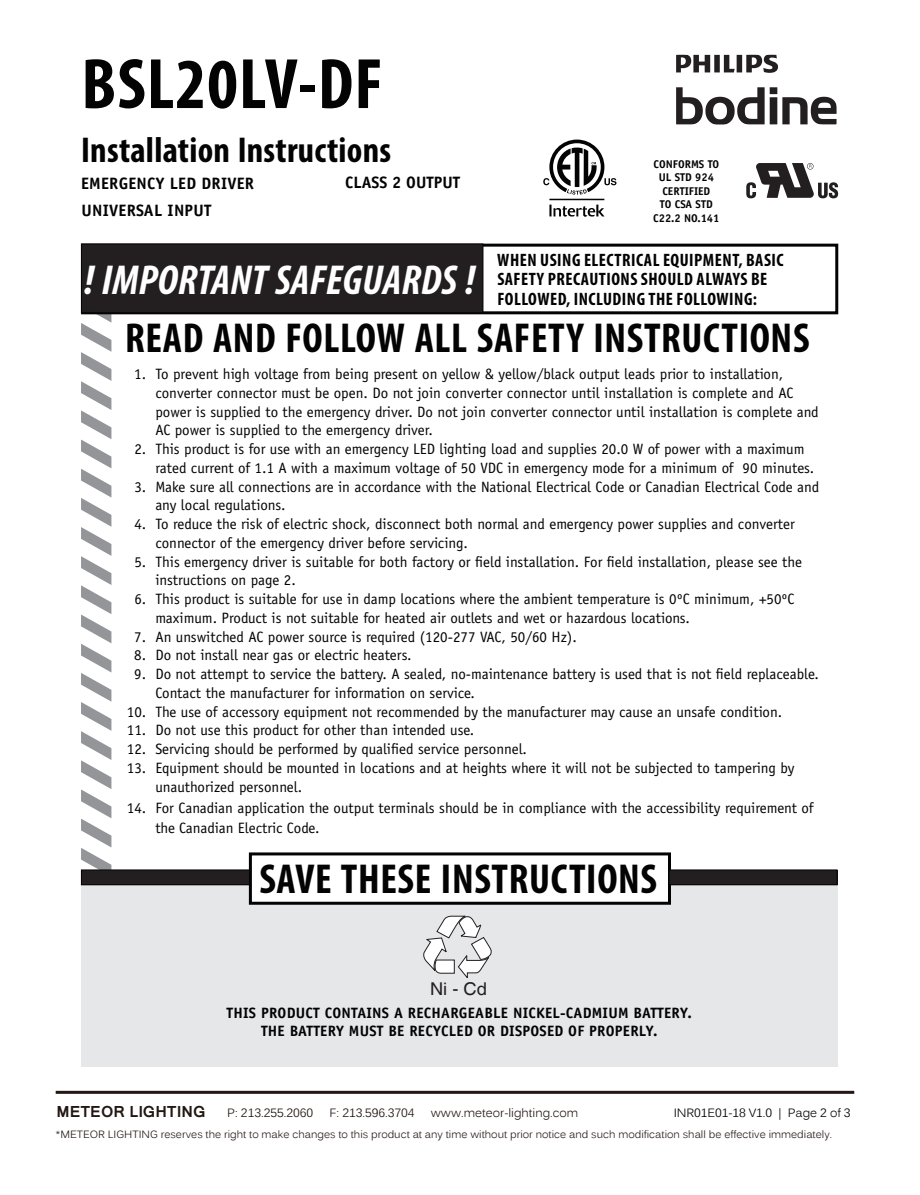
<style>
.page{position:relative;width:920px;height:1195px;background:#fff}
.page>*{position:absolute;margin:0;border:0;box-sizing:border-box;transform-origin:0 0}
.t1{font:700 condensed 72px "Myriad Pro";letter-spacing:.015em;color:#030303}
.t2{font:700 condensed 42px "Myriad Pro";letter-spacing:.015em;color:#030303}
.t3{font:italic 700 condensed 42px "Myriad Pro";letter-spacing:.005em;color:#fff}
.t4{font:700 condensed 36px "Myriad Pro";letter-spacing:.01em;color:#030303}
.t5{font:700 condensed 18px/19.5px "Myriad Pro";letter-spacing:.03em;color:#030303}
.t6{font:17.7px "Helvetica";color:#231f20}
.t7{font:700 16.5px "Officina Sans";letter-spacing:.015em;color:#030303}
.t8{font:15px/18.8px "Officina Sans";color:#030303}
.t9{font:700 15px/18px "Officina Sans";letter-spacing:.015em;color:#030303;text-align:center}
.t10{font:700 15px "Kartika";color:#221713}
.t11{font:12px "Kalinga";color:#221713}
.t12{font:12px "Kalinga";letter-spacing:-.005em;color:#030303}
.t13{font:700 11.25px/13.5px "Officina Sans";color:#030303;text-align:center}
.t14{font:10.5px "Kalinga";color:#221713}
</style>
<div class="page">
<svg style="left:81px;top:314px;width:30px;height:555px"></svg>
<div style="left:81px;top:244px;width:757px;height:70px;background:#fff;border:3px solid #030303"></div>
<div style="left:81px;top:244px;width:402px;height:69px;background:#231f20"></div>
<div style="left:81px;top:244px;width:402px;height:69px;border:1px solid #030303"></div>
<div style="left:81px;top:880px;width:756px;height:187px;background:#e6e7e9"></div>
<div style="left:249px;top:852px;width:422px;height:52px;background:#fff;border:3px solid #030303"></div>
<div style="left:81px;top:870px;width:168px;height:14px;background:#231f20"></div>
<div style="left:81px;top:869px;width:169px;height:16px;border:1px solid #030303"></div>
<div style="left:669px;top:870px;width:168px;height:14px;background:#231f20"></div>
<div style="left:668px;top:869px;width:169px;height:16px;border:1px solid #030303"></div>
<svg style="left:423px;top:915px;width:69px;height:63px"></svg>
<svg style="left:677px;top:56px;width:101px;height:17px"></svg>
<svg style="left:677px;top:87px;width:158px;height:36px"></svg>
<div style="left:674px;top:53px;width:164px;height:73px;border:2px solid #fff"></div>
<svg style="left:543px;top:140px;width:73px;height:77px"></svg>
<svg style="left:746px;top:163px;width:92px;height:35px"></svg>
<hr style="left:56px;top:1090px;width:798px;height:3px;background:#221713">
<h1 class="t1" style="left:81px;top:39px;width:303px">BSL20LV-DF</h1>
<h3 class="t4" style="left:81px;top:128px;width:311px">Installation Instructions</h3>
<p class="t7" style="left:81px;top:173px;width:175px">EMERGENCY LED DRIVER</p>
<p class="t7" style="left:81px;top:200px;width:131px">UNIVERSAL INPUT</p>
<p class="t7" style="left:345px;top:172px;width:116px">CLASS 2 OUTPUT</p>
<p class="t13" style="left:653px;top:157px;width:68px">CONFORMS TO<br>UL STD 924<br>CERTIFIED<br>TO CSA STD<br>C22.2 NO.141</p>
<h2 class="t3" style="left:84px;top:253px;width:392px">! IMPORTANT SAFEGUARDS !</h2>
<p class="t5" style="left:497px;top:249px;width:288px">WHEN USING ELECTRICAL EQUIPMENT, BASIC<br>SAFETY PRECAUTIONS SHOULD ALWAYS BE<br>FOLLOWED, INCLUDING THE FOLLOWING:</p>
<h2 class="t2" style="left:125px;top:312px;width:685px">READ AND FOLLOW ALL SAFETY INSTRUCTIONS</h2>
<p class="t8" style="left:155px;top:364px;width:665px;text-indent:-21px">1. To prevent high voltage from being present on yellow &amp; yellow/black output leads prior to installation, converter connector must be open. Do not join converter connector until installation is complete and AC power is supplied to the emergency driver. Do not join converter connector until installation is complete and AC power is supplied to the emergency driver.</p>
<p class="t8" style="left:155px;top:439px;width:660px;text-indent:-21px">2. This product is for use with an emergency LED lighting load and supplies 20.0 W of power with a maximum rated current of 1.1 A with a maximum voltage of 50 VDC in emergency mode for a minimum of 90 minutes.</p>
<p class="t8" style="left:155px;top:477px;width:665px;text-indent:-21px">3. Make sure all connections are in accordance with the National Electrical Code or Canadian Electrical Code and any local regulations.</p>
<p class="t8" style="left:155px;top:514px;width:641px;text-indent:-21px">4. To reduce the risk of electric shock, disconnect both normal and emergency power supplies and converter connector of the emergency driver before servicing.</p>
<p class="t8" style="left:155px;top:552px;width:648px;text-indent:-21px">5. This emergency driver is suitable for both factory or field installation. For field installation, please see the instructions on page 2.</p>
<p class="t8" style="left:155px;top:589px;width:640px;text-indent:-21px">6. This product is suitable for use in damp locations where the ambient temperature is 0ºC minimum, +50ºC maximum. Product is not suitable for heated air outlets and wet or hazardous locations.</p>
<p class="t8" style="left:134px;top:627px;width:444px">7. An unswitched AC power source is required (120-277 VAC, 50/60 Hz).</p>
<p class="t8" style="left:134px;top:646px;width:279px">8. Do not install near gas or electric heaters.</p>
<p class="t8" style="left:155px;top:664px;width:665px;text-indent:-21px">9. Do not attempt to service the battery. A sealed, no-maintenance battery is used that is not field replaceable.<br>Contact the manufacturer for information on service.</p>
<p class="t8" style="left:127px;top:702px;width:657px">10. The use of accessory equipment not recommended by the manufacturer may cause an unsafe condition.</p>
<p class="t8" style="left:127px;top:721px;width:349px">11. Do not use this product for other than intended use.</p>
<p class="t8" style="left:127px;top:739px;width:401px">12. Servicing should be performed by qualified service personnel.</p>
<p class="t8" style="left:155px;top:758px;width:640px;text-indent:-29px">13. Equipment should be mounted in locations and at heights where it will not be subjected to tampering by unauthorized personnel.</p>
<p class="t8" style="left:155px;top:797px;width:659px;line-height:20.2px;text-indent:-28px">14. For Canadian application the output terminals should be in compliance with the accessibility requirement of the Canadian Electric Code.</p>
<h2 class="t2" style="left:259px;top:852px;width:399px">SAVE THESE INSTRUCTIONS</h2>
<p class="t6" style="left:430px;top:978px;width:58px">Ni - Cd</p>
<p class="t9" style="left:226px;top:1004px;width:466px">THIS PRODUCT CONTAINS A RECHARGEABLE NICKEL-CADMIUM BATTERY.<br>THE BATTERY MUST BE RECYCLED OR DISPOSED OF PROPERLY.</p>
<p class="t10" style="left:56px;top:1101px;width:150px">METEOR LIGHTING</p>
<p class="t11" style="left:227px;top:1104px;width:87px">P: 213.255.2060</p>
<p class="t11" style="left:329px;top:1104px;width:87px">F: 213.596.3704</p>
<p class="t11" style="left:431px;top:1104px;width:149px">www.meteor-lighting.com</p>
<p class="t14" style="left:56px;top:1127px;width:777px">*METEOR LIGHTING reserves the right to make changes to this product at any time without prior notice and such modification shall be effective immediately.</p>
<p class="t12" style="left:673px;top:1104px;width:178px">INR01E01-18 V1.0 | Page 2 of 3</p>
</div>
